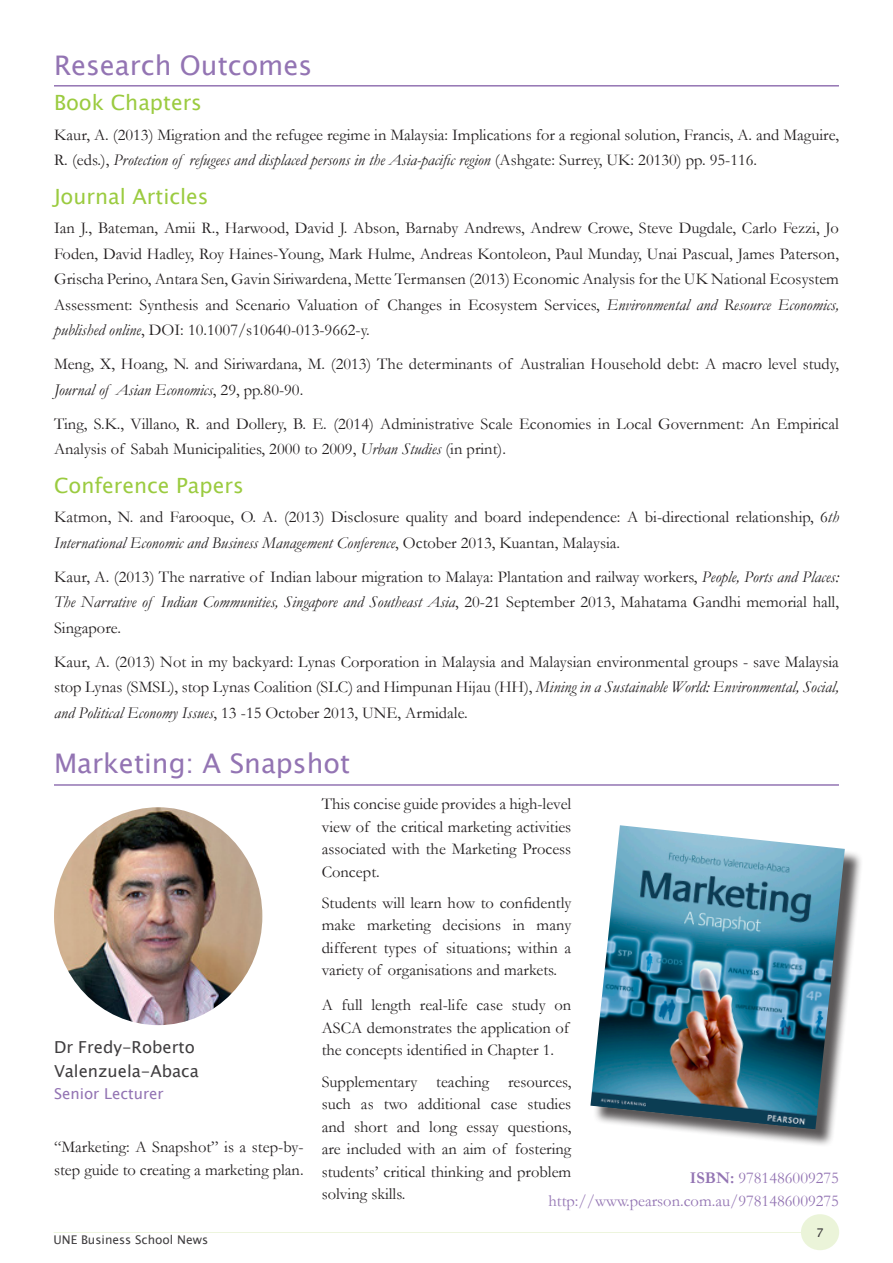
<style>
.page{position:relative;width:893px;height:1263px;background:#fff}
.page>*{position:absolute;margin:0;border:0;box-sizing:border-box;transform-origin:0 0}
.Heading_1{font:27px "Lucida Sans Unicode";color:#9374b3}
.Heading_2{font:21px "Lucida Sans Unicode";color:#9bcb40}
.Text{font:21px "Lucida Sans Unicode";color:#9bcb40}
.Text-2{font:16.5px/22.5px "Garamond";color:#231f20}
.Text-3{font:16.5px "Garamond";color:#9374b3}
.t1{font:16.5px "Lucida Sans Unicode";color:#3f3d3f}
.t2{font:15px "Lucida Sans Unicode";color:#9374b3}
.t3{font:12px "Lucida Sans Unicode";color:#3f3d3f}
.s1{font-style:italic}
.s2{font-weight:700}
</style>
<div class="page">
<div style="left:801px;top:1214px;width:38px;height:36px;background:#ebf4d9;border-radius:50%"></div>
<hr style="left:54px;top:85px;width:785px;height:2px;background:#9374b3">
<hr style="left:54px;top:1232px;width:747px;height:1px;background:#9bcb40">
<img style="left:54px;top:807px;width:208px;height:218px">
<div style="left:593px;top:828px;width:270px;height:320px;background:#231f20;opacity:.75"></div>
<img style="left:590px;top:825px;width:255px;height:304px">
<hr style="left:54px;top:784px;width:785px;height:2px;background:#9374b3">
<p class="Heading_1" style="left:54px;top:44px;width:260px">Research Outcomes</p>
<p class="Heading_2" style="left:54px;top:86px;width:149px">Book Chapters</p>
<p class="Text-2" style="left:54px;top:121px;width:786px;line-height:25.5px">Kaur, A. (2013) Migration and the refugee regime in Malaysia: Implications for a regional solution, Francis, A. and Maguire,<br>R. (eds.), <span class="s1">Protection of refugees and displaced persons in the Asia-pacific region</span> (Ashgate: Surrey, UK: 20130) pp. 95-116.</p>
<p class="Heading_2" style="left:54px;top:179px;width:156px">Journal Articles</p>
<p class="Text-2" style="left:54px;top:215px;width:786px;line-height:25.5px;text-align:justify">Ian J., Bateman, Amii R., Harwood, David J. Abson, Barnaby Andrews, Andrew Crowe, Steve Dugdale, Carlo Fezzi, Jo Foden, David Hadley, Roy Haines-Young, Mark Hulme, Andreas Kontoleon, Paul Munday, Unai Pascual, James Paterson, Grischa Perino, Antara Sen, Gavin Siriwardena, Mette Termansen (2013) Economic Analysis for the UK National Ecosystem Assessment: Synthesis and Scenario Valuation of Changes in Ecosystem Services, <span class="s1">Environmental and Resource Economics, published online</span>, DOI: 10.1007/s10640-013-9662-y.</p>
<p class="Text-2" style="left:54px;top:351px;width:786px;line-height:25.5px">Meng, X, Hoang, N. and Siriwardana, M. (2013) The determinants of Australian Household debt: A macro level study,<br><span class="s1">Journal of Asian Economics</span>, 29, pp.80-90.</p>
<p class="Text-2" style="left:54px;top:410px;width:786px;line-height:25.5px">Ting, S.K., Villano, R. and Dollery, B. E. (2014) Administrative Scale Economies in Local Government: An Empirical<br>Analysis of Sabah Municipalities, 2000 to 2009, <span class="s1">Urban Studies</span> (in print).</p>
<p class="Text" style="left:54px;top:468px;width:191px">Conference Papers</p>
<p class="Text-2" style="left:54px;top:504px;width:786px;line-height:25.5px">Katmon, N. and Farooque, O. A. (2013) Disclosure quality and board independence: A bi-directional relationship, 6<span class="s1">th<br>International Economic and Business Management Conference</span>, October 2013, Kuantan, Malaysia.</p>
<p class="Text-2" style="left:54px;top:563px;width:786px;line-height:25.5px;text-align:justify">Kaur, A. (2013) The narrative of Indian labour migration to Malaya: Plantation and railway workers, <span class="s1">People, Ports and Places:<br>The Narrative of Indian Communities, Singapore and Southeast Asia</span>, 20-21 September 2013, Mahatama Gandhi memorial hall, Singapore.</p>
<p class="Text-2" style="left:54px;top:648px;width:786px;line-height:25.5px;text-align:justify">Kaur, A. (2013) Not in my backyard: Lynas Corporation in Malaysia and Malaysian environmental groups - save Malaysia stop Lynas (SMSL), stop Lynas Coalition (SLC) and Himpunan Hijau (HH), <span class="s1">Mining in a Sustainable World: Environmental, Social, and Political Economy Issues</span>, 13 -15 October 2013, UNE, Armidale.</p>
<p class="Heading_1" style="left:54px;top:742px;width:298px">Marketing: A Snapshot</p>
<p class="t1" style="left:54px;top:1034px;width:142px">Dr Fredy-Roberto</p>
<p class="t1" style="left:54px;top:1058px;width:146px">Valenzuela-Abaca</p>
<p class="t2" style="left:54px;top:1082px;width:111px">Senior Lecturer</p>
<p class="Text-2" style="left:54px;top:1135px;width:251px">“Marketing: A Snapshot” is a step-by&shy;step guide to creating a marketing plan.</p>
<p class="t3" style="left:54px;top:1230px;width:156px">UNE Business School News</p>
<p class="Text-2" style="left:322px;top:792px;width:251px;text-align:justify">This concise guide provides a high-level view of the critical marketing activities associated with the Marketing Process Concept.</p>
<p class="Text-2" style="left:322px;top:891px;width:251px;text-align:justify">Students will learn how to confidently make marketing decisions in many different types of situations; within a variety of organisations and markets.</p>
<p class="Text-2" style="left:322px;top:994px;width:251px">A full length real-life case study on<br>ASCA demonstrates the application of the concepts identified in Chapter 1.</p>
<p class="Text-2" style="left:322px;top:1070px;width:251px;text-align:justify">Supplementary teaching resources, such as two additional case studies and short and long essay questions, are included with an aim of fostering students’ critical thinking and problem solving skills.</p>
<p class="Text-3" style="left:690px;top:1167px;width:151px"><span class="s2">ISBN:</span> 9781486009275</p>
<p class="Text-3" style="left:548px;top:1189px;width:292px">http://www.pearson.com.au/9781486009275</p>
<p class="t3" style="left:816px;top:1223px;width:9px">7</p>
</div>
